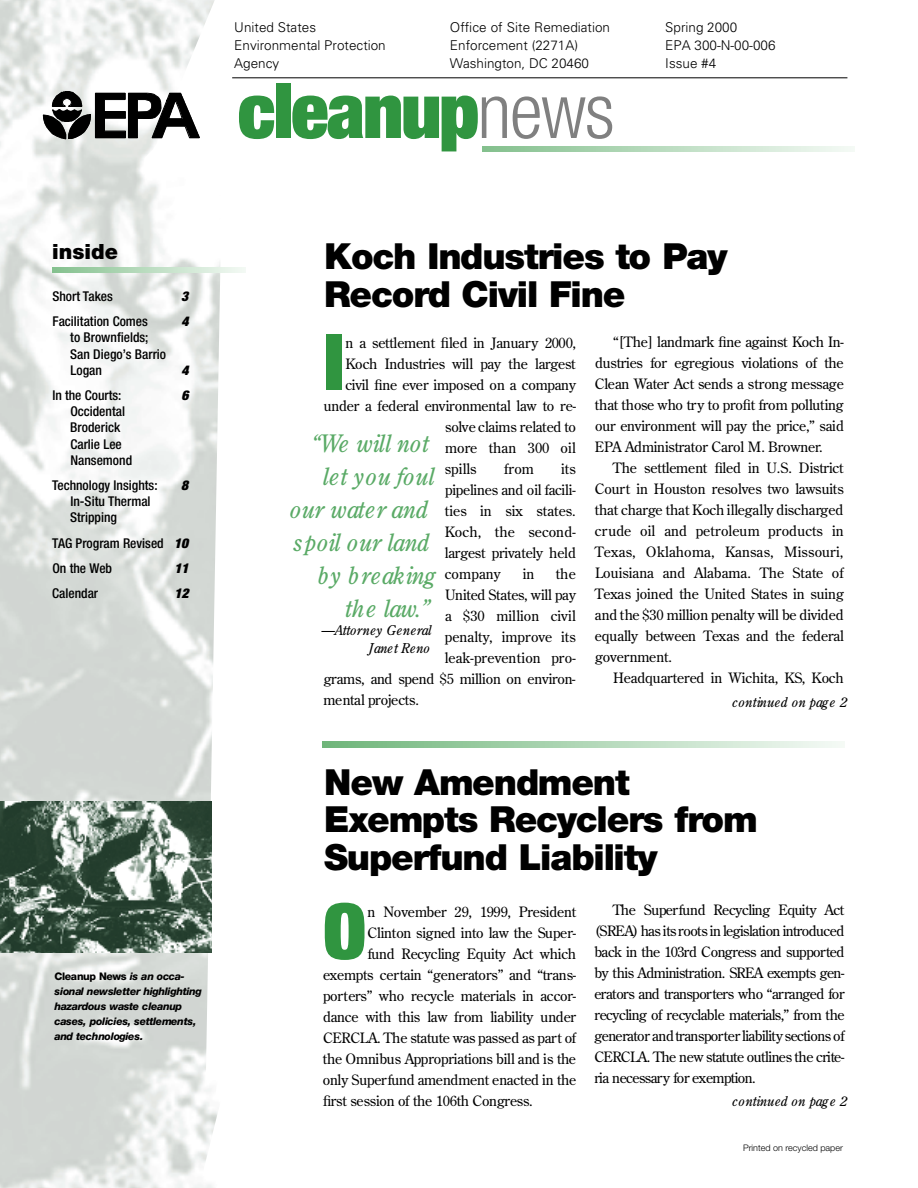
<style>
.page{position:relative;width:918px;height:1188px;background:#fff}
.page>*{position:absolute;margin:0;border:0;box-sizing:border-box;transform-origin:0 0}
.t1{font:900 expanded 77.25px "Helvetica Neue";color:#309540}
.t2{font:900 expanded 76.5px "Helvetica Neue";color:#309540}
.t3{font:900 36px/37.5px "Helvetica Neue";letter-spacing:-.03em;color:#000}
.t4{font:italic 24px "Century Old Style";letter-spacing:-.015em;color:#5aaa66}
.t5{font:900 21px "Helvetica Neue";color:#000}
.t6{font:14.25px/21px "Century Old Style";color:#000;text-align:justify}
.t7{font:14.25px "Century Old Style";letter-spacing:-.025em;color:#000}
.t8{font:14.25px "Century Old Style";letter-spacing:-.02em;color:#000}
.t9{font:500 condensed 13.5px/16.2px "Helvetica Neue";color:#000}
.t10{font:300 13.5px/18px "Univers";color:#000}
.t11{font:italic 13.5px/18px "Century Old Style";color:#000;text-align:right}
.t12{font:italic 900 expanded 13.5px "Helvetica Neue";color:#000}
.t13{font:italic 800 10.5px/15px "Helvetica Neue";letter-spacing:-.035em;color:#000}
.t14{font:300 9px "Helvetica Neue";color:#000}
.s1{font-weight:300;font-stretch:condensed;color:#808080}
.s2{font-weight:900;font-style:italic;font-stretch:expanded}
.s3{font-style:normal}
</style>
<div class="page">
<img style="left:0;top:0;width:220px;height:1188px">
<hr style="left:233px;top:78px;width:614px;height:1px;background:#000">
<svg style="left:43px;top:91px;width:157px;height:48px"></svg>
<img style="left:52px;top:268px;width:194px;height:4px">
<img style="left:0;top:801px;width:212px;height:152px">
<p class="t10" style="left:234px;top:20px;width:153px">United States<br>Environmental Protection<br>Agency</p>
<p class="t10" style="left:450px;top:20px;width:162px">Office of Site Remediation<br>Enforcement (2271A)<br>Washington, DC 20460</p>
<p class="t10" style="left:665px;top:20px;width:112px">Spring 2000<br>EPA 300-N-00-006<br>Issue #4</p>
<h2 class="t2" style="left:238px;top:83px;width:378px">c l e a n u p<span class="s1">n e w s</span></h2>
<h3 class="t5" style="left:52px;top:244px;width:67px">inside</h3>
<p class="t9" style="left:52px;top:289px;width:62px">Short Takes</p>
<p class="t12" style="left:181px;top:291px;width:9px">3</p>
<p class="t9" style="left:52px;top:314px;width:97px">Facilitation Comes</p>
<p class="t12" style="left:181px;top:316px;width:9px">4</p>
<p class="t9" style="left:70px;top:330px;width:97px">to Brownfields;<br>San Diego’s Barrio<br>Logan</p>
<p class="t12" style="left:181px;top:365px;width:9px">4</p>
<p class="t9" style="left:52px;top:388px;width:71px">In the Courts:</p>
<p class="t12" style="left:181px;top:390px;width:9px">6</p>
<p class="t9" style="left:70px;top:404px;width:63px">Occidental<br>Broderick<br>Carlie Lee<br>Nansemond</p>
<p class="t9" style="left:52px;top:478px;width:107px">Technology Insights:</p>
<p class="t12" style="left:181px;top:480px;width:9px">8</p>
<p class="t9" style="left:70px;top:494px;width:82px">In-Situ Thermal<br>Stripping</p>
<p class="t9" style="left:52px;top:531px;width:138px;line-height:25.2px">TAG Program Revised <span class="s2">10<br></span>On the Web</p>
<p class="t12" style="left:174px;top:563px;width:16px">11</p>
<p class="t9" style="left:52px;top:586px;width:47px">Calendar</p>
<p class="t12" style="left:174px;top:588px;width:16px">12</p>
<p class="t13" style="left:54px;top:970px;width:149px"><span class="s3">Cleanup News</span> is an occa&shy;sional newsletter highlighting h a z a rdous waste cleanup cases, policies, settlements, and technologies.</p>
<h3 class="t3" style="left:324px;top:241px;width:405px">Koch Industries to Pay<br>R e c o rd Civil Fine</h3>
<h1 class="t1" style="left:324px;top:335px;width:21px">I</h1>
<p class="t7" style="left:345px;top:337px;width:232px">n a settlement filed in January 2000,</p>
<p class="t8" style="left:346px;top:358px;width:232px">Koch Industries will pay the larg e s t</p>
<p class="t6" style="left:345px;top:375px;width:232px">civil fine ever imposed on a company</p>
<p class="t6" style="left:324px;top:396px;width:254px">under a federal environmental law to re-</p>
<p class="t6" style="left:445px;top:417px;width:132px">solve claims related to</p>
<p class="t6" style="left:445px;top:438px;width:132px">m o re than 300 oil</p>
<p class="t6" style="left:445px;top:459px;width:33px">spills</p>
<p class="t6" style="left:504px;top:459px;width:31px">from</p>
<h3 class="t4" style="left:311px;top:433px;width:120px">“ We will not</h3>
<h3 class="t4" style="left:323px;top:466px;width:113px">let you foul</h3>
<h3 class="t4" style="left:290px;top:499px;width:141px">our water and</h3>
<h3 class="t4" style="left:294px;top:532px;width:138px">spoil our land</h3>
<h3 class="t4" style="left:318px;top:565px;width:122px">by breaking</h3>
<h3 class="t4" style="left:345px;top:598px;width:87px">the law.”</h3>
<p class="t11" style="left:322px;top:622px;width:112px">— A t t o rney General<br>Janet Reno</p>
<p class="t6" style="left:445px;top:459px;width:133px;text-indent:116px">its pipelines and oil facili&shy;ties in six states.<br>Koch, the second&shy;l a rgest privately held company</p>
<p class="t6" style="left:523px;top:564px;width:13px">in</p>
<p class="t6" style="left:556px;top:564px;width:22px">the</p>
<p class="t6" style="left:445px;top:585px;width:133px">United States, will pay</p>
<p class="t6" style="left:445px;top:606px;width:132px">a $30 million civil</p>
<p class="t6" style="left:445px;top:627px;width:132px">p e n a l t y, improve its</p>
<p class="t6" style="left:445px;top:648px;width:133px">l e a k - p revention pro-</p>
<p class="t7" style="left:324px;top:673px;width:253px">grams, and spend $5 million on enviro n-</p>
<p class="t6" style="left:324px;top:690px;width:97px">mental projects.</p>
<p class="t6" style="left:595px;top:332px;width:251px;text-indent:18px">“[The] landmark fine against Koch In&shy;dustries for egregious violations of the Clean Water Act sends a strong message that those who try to pro fit from polluting our environment will pay the price,” said E PA Administrator Carol M. Bro w n e r.</p>
<p class="t6" style="left:595px;top:458px;width:251px;text-indent:18px">The settlement filed in U.S. District C o u rt in Houston resolves two lawsuits that charge that Koch illegally discharg e d c rude oil and petroleum products in Texas, Oklahoma, Kansas, Missouri, Louisiana and Alabama. The State of Texas joined the United States in suing and the $30 million penalty will be divided equally between Texas and the federal g o v e rnment.</p>
<p class="t6" style="left:613px;top:668px;width:232px">H e a d q u a rt e red in Wichita, KS, Koch</p>
<p class="t11" style="left:732px;top:694px;width:116px">continued on page 2</p>
<h3 class="t3" style="left:324px;top:766px;width:435px">New Amendment<br>Exempts Recyclers from<br>S u p e rfund Liability</h3>
<h1 class="t1" style="left:323px;top:904px;width:44px">O</h1>
<p class="t6" style="left:368px;top:902px;width:210px">n November 29, 1999, Pre s i d e n t</p>
<p class="t6" style="left:594px;top:900px;width:252px;text-indent:18px">The Superfund Recycling Equity Act (SREA) has its roots in legislation intro d u c e d back in the 103rd Congress and support e d by this Administration. SREA exempts gen&shy;erators and transporters who “arranged for recycling of recyclable materials,” from the generator and transporter liability sections of CERCLA. The new statute outlines the crite&shy;ria necessary for exemption.</p>
<p class="t11" style="left:732px;top:1093px;width:116px">continued on page 2</p>
<p class="t7" style="left:368px;top:927px;width:210px">Clinton signed into law the Super-</p>
<p class="t7" style="left:368px;top:948px;width:210px">fund Recycling Equity Act which</p>
<p class="t7" style="left:323px;top:969px;width:254px">exempts certain “generators” and “trans-</p>
<p class="t7" style="left:323px;top:990px;width:255px">p o rters” who recycle materials in accor-</p>
<p class="t7" style="left:323px;top:1011px;width:254px">dance with this law from liability under</p>
<p class="t7" style="left:323px;top:1032px;width:254px">CERCLA. The statute was passed as part of</p>
<p class="t7" style="left:323px;top:1053px;width:255px">the Omnibus Appropriations bill and is the</p>
<p class="t7" style="left:323px;top:1074px;width:255px">only Superfund amendment enacted in the</p>
<p class="t7" style="left:323px;top:1095px;width:211px">first session of the 106th Congre s s .</p>
<p class="t14" style="left:743px;top:1145px;width:101px">Printed on recycled paper</p>
</div>
